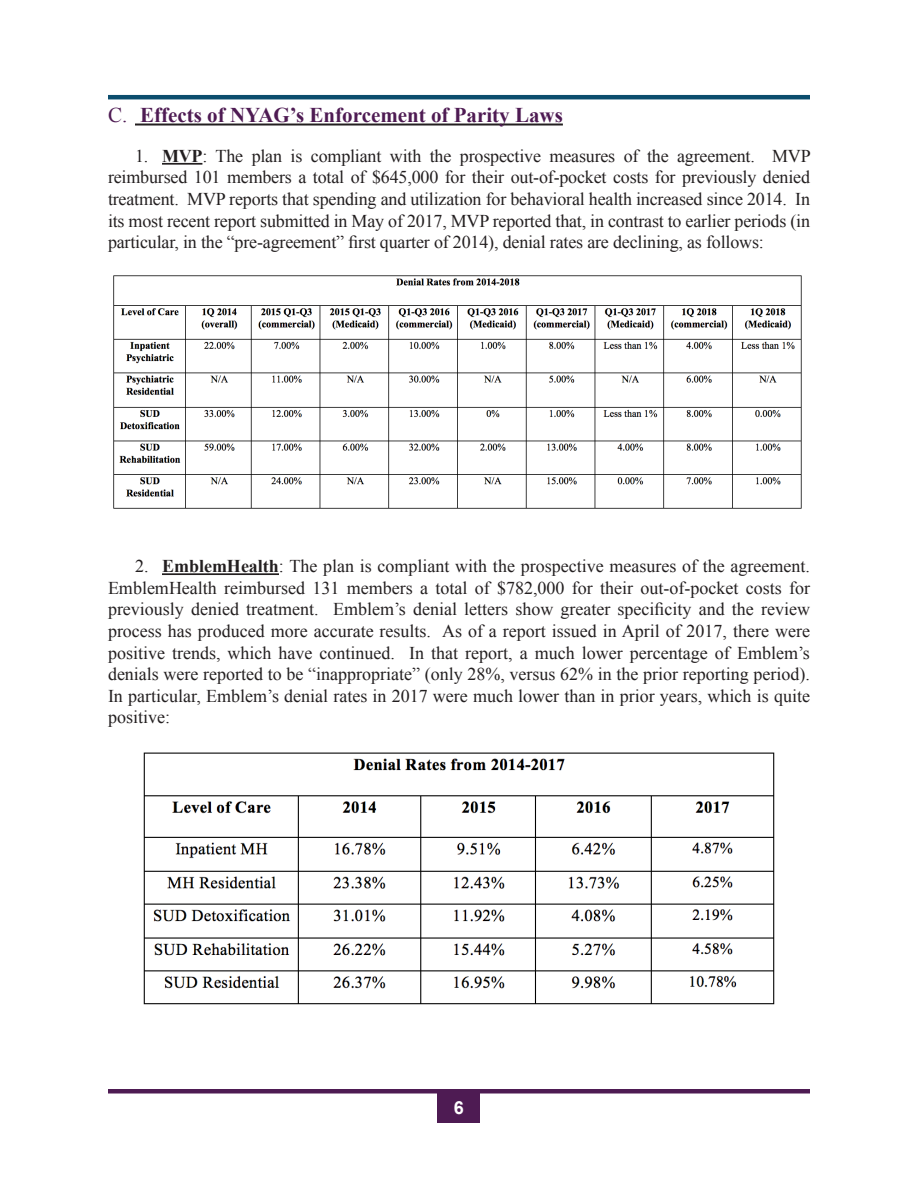
<style>
.page{position:relative;width:918px;height:1188px;background:#fff}
.page>*{position:absolute;margin:0;border:0;box-sizing:border-box;transform-origin:0 0}
.t1{font:700 21px "Times New Roman";color:#4e1b53}
.t2{font:18px/21.6px "Times New Roman";letter-spacing:-.005em;color:#231f20;text-align:justify}
.t3{font:700 18px "Arial";color:#fff}
.s1{font-weight:400}
.s2{font-weight:700}
</style>
<div class="page">
<hr style="left:108px;top:95px;width:702px;height:4px;background:#0b4d6d">
<div style="left:108px;top:1089px;width:702px;height:5px;background:#4e1b53"></div>
<div style="left:438px;top:1091px;width:42px;height:31px;background:#4e1b53"></div>
<hr style="left:135px;top:124px;width:428px;height:2px;background:#231f20">
<hr style="left:162px;top:163px;width:40px;height:2px;background:#231f20">
<hr style="left:162px;top:573px;width:117px;height:2px;background:#231f20">
<img style="left:113px;top:275px;width:689px;height:234px">
<img style="left:143px;top:752px;width:632px;height:253px">
<p class="t1" style="left:108px;top:101px;width:456px"><span class="s1">C.</span> Effects of NYAG’s Enforcement of Parity Laws</p>
<p class="t2" style="left:108px;top:145px;width:704px;text-indent:27px">1. <span class="s2">MVP</span>: The plan is compliant with the prospective measures of the agreement. MVP reimbursed 101 members a total of $645,000 for their out-of-pocket costs for previously denied treatment. MVP reports that spending and utilization for behavioral health increased since 2014. In its most recent report submitted in May of 2017, MVP reported that, in contrast to earlier periods (in particular, in the “pre-agreement” first quarter of 2014), denial rates are declining, as follows:</p>
<p class="t2" style="left:108px;top:555px;width:704px;text-indent:27px">2. <span class="s2">EmblemHealth</span>: The plan is compliant with the prospective measures of the agreement.<br>EmblemHealth reimbursed 131 members a total of $782,000 for their out-of-pocket costs for previously denied treatment. Emblem’s denial letters show greater specificity and the review process has produced more accurate results. As of a report issued in April of 2017, there were positive trends, which have continued. In that report, a much lower percentage of Emblem’s denials were reported to be “inappropriate” (only 28%, versus 62% in the prior reporting period).<br>In particular, Emblem’s denial rates in 2017 were much lower than in prior years, which is quite positive:</p>
<p class="t3" style="left:454px;top:1096px;width:12px">6</p>
</div>
